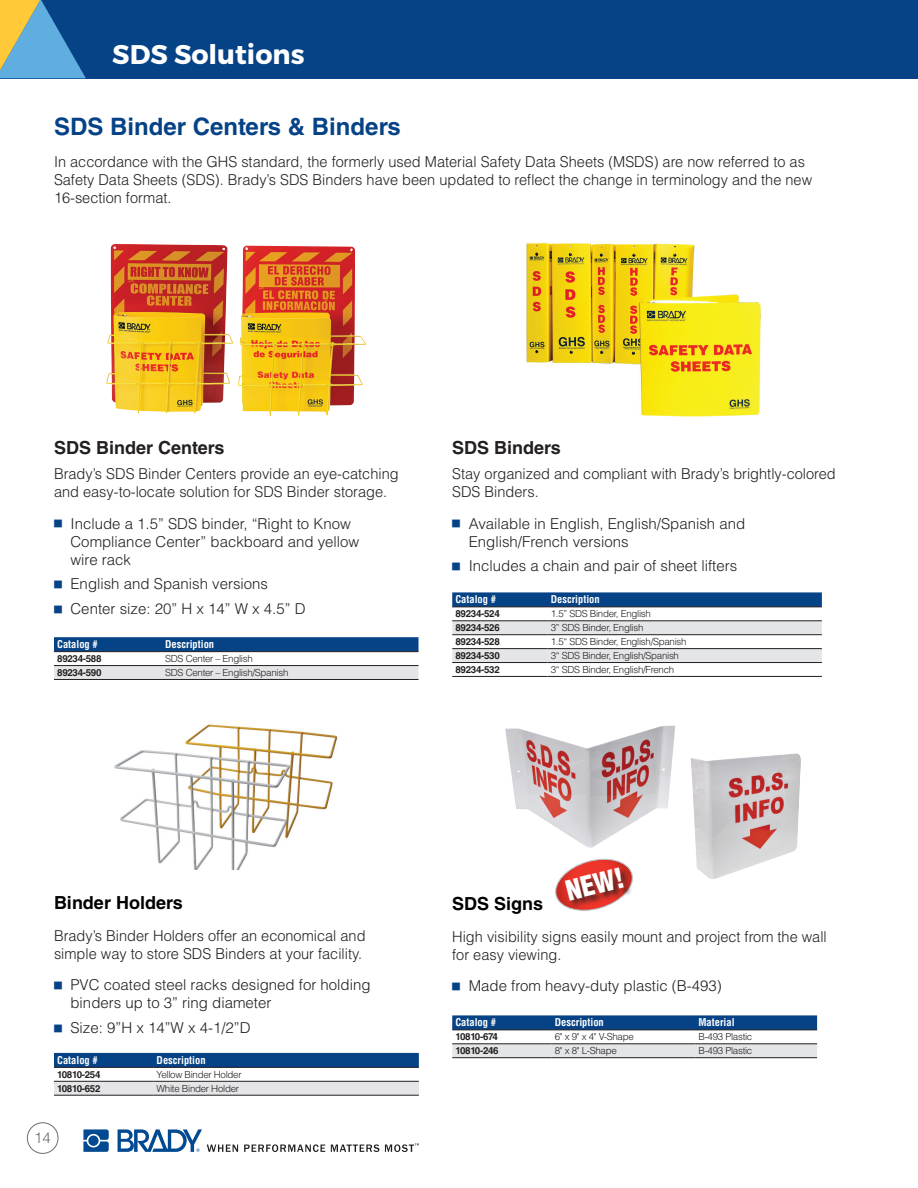
<style>
.page{position:relative;width:918px;height:1188px;background:#fff}
.page>*{position:absolute;margin:0;border:0;box-sizing:border-box;transform-origin:0 0}
.t1{font:900 condensed 27.3px "Helvetica LT Std";color:#fff}
.t2{font:700 27px "Montserrat";color:#fff}
.t3{font:700 24px "Helvetica LT Std";color:#054286}
.t4{font:700 18px "Helvetica LT Std";color:#231f20}
.t5{font:700 18px "Helvetica LT Std";color:#000}
.t6{font:300 15px/18px "Helvetica LT Std";color:#231f20}
.t7{font:300 15px "Helvetica LT Std";color:#6c6d70}
.t8{font:700 condensed 10.5px "Helvetica LT Std";color:#fff}
.t9{font:300 9.75px "Helvetica LT Std";letter-spacing:-.03em;color:#231f20}
.t10{font:700 9.75px "Helvetica LT Std";letter-spacing:-.03em;color:#231f20}
.t11{font:700 9.75px "Helvetica LT Std";letter-spacing:-.055em;color:#231f20}
</style>
<div class="page">
<svg style="left:83px;top:1129px;width:26px;height:23px"></svg>
<div style="left:88px;top:1136px;width:11px;height:10px;background:#014990;border-radius:50%"></div>
<svg style="left:118px;top:1129px;width:120px;height:23px"></svg>
<svg style="left:244px;top:1144px;width:81px;height:8px"></svg>
<svg style="left:331px;top:1144px;width:48px;height:8px"></svg>
<svg style="left:385px;top:1143px;width:34px;height:9px"></svg>
<div style="left:27px;top:1122px;width:31px;height:32px;border:1px solid #6c6d70;border-radius:50%"></div>
<div style="left:0;top:0;width:918px;height:78px;background:#054286"></div>
<svg style="left:0;top:0;width:86px;height:78px"></svg>
<img style="left:505px;top:726px;width:170px;height:122px">
<img style="left:526px;top:243px;width:235px;height:174px">
<svg style="left:452px;top:592px;width:370px;height:15px;background:#0e4685"></svg>
<svg style="left:452px;top:621px;width:370px;height:41px"></svg>
<hr style="left:452px;top:607px;width:96px;height:1px;background:#231f20">
<hr style="left:548px;top:607px;width:274px;height:1px;background:#231f20">
<hr style="left:452px;top:620px;width:96px;height:1px;background:#231f20">
<hr style="left:548px;top:620px;width:274px;height:1px;background:#231f20">
<hr style="left:452px;top:634px;width:96px;height:1px;background:#231f20">
<hr style="left:548px;top:634px;width:274px;height:1px;background:#231f20">
<hr style="left:452px;top:648px;width:96px;height:1px;background:#231f20">
<hr style="left:548px;top:648px;width:274px;height:1px;background:#231f20">
<hr style="left:452px;top:662px;width:96px;height:1px;background:#231f20">
<hr style="left:548px;top:662px;width:274px;height:1px;background:#231f20">
<hr style="left:452px;top:676px;width:96px;height:1px;background:#231f20">
<hr style="left:548px;top:676px;width:274px;height:1px;background:#231f20">
<img style="left:106px;top:244px;width:159px;height:170px">
<img style="left:238px;top:246px;width:128px;height:170px">
<svg style="left:54px;top:637px;width:364px;height:14px;background:#084487"></svg>
<svg style="left:54px;top:666px;width:364px;height:13px;background:#e1e3e5"></svg>
<hr style="left:54px;top:651px;width:108px;height:1px;background:#231f20">
<hr style="left:162px;top:651px;width:256px;height:1px;background:#231f20">
<hr style="left:54px;top:665px;width:108px;height:1px;background:#231f20">
<hr style="left:162px;top:665px;width:256px;height:1px;background:#231f20">
<hr style="left:54px;top:679px;width:108px;height:1px;background:#231f20">
<hr style="left:162px;top:679px;width:256px;height:1px;background:#231f20">
<img style="left:114px;top:724px;width:224px;height:145px">
<img style="left:691px;top:753px;width:110px;height:126px">
<svg style="left:54px;top:1053px;width:365px;height:14px;background:#054185"></svg>
<svg style="left:54px;top:1082px;width:365px;height:13px;background:#dee0e2"></svg>
<hr style="left:54px;top:1067px;width:99px;height:1px;background:#231f20">
<hr style="left:153px;top:1067px;width:144px;height:1px;background:#231f20">
<hr style="left:297px;top:1067px;width:122px;height:1px;background:#231f20">
<hr style="left:54px;top:1081px;width:99px;height:1px;background:#231f20">
<hr style="left:153px;top:1081px;width:144px;height:1px;background:#231f20">
<hr style="left:297px;top:1081px;width:122px;height:1px;background:#231f20">
<hr style="left:54px;top:1095px;width:99px;height:1px;background:#231f20">
<hr style="left:153px;top:1095px;width:144px;height:1px;background:#231f20">
<hr style="left:297px;top:1095px;width:122px;height:1px;background:#231f20">
<svg style="left:452px;top:1015px;width:365px;height:15px;background:#0e4685"></svg>
<svg style="left:452px;top:1044px;width:365px;height:13px;background:#dee0e2"></svg>
<hr style="left:452px;top:1030px;width:100px;height:1px;background:#231f20">
<hr style="left:552px;top:1030px;width:143px;height:1px;background:#231f20">
<hr style="left:695px;top:1030px;width:122px;height:1px;background:#231f20">
<hr style="left:452px;top:1043px;width:100px;height:1px;background:#231f20">
<hr style="left:552px;top:1043px;width:143px;height:1px;background:#231f20">
<hr style="left:695px;top:1043px;width:122px;height:1px;background:#231f20">
<hr style="left:452px;top:1057px;width:100px;height:1px;background:#231f20">
<hr style="left:552px;top:1057px;width:143px;height:1px;background:#231f20">
<hr style="left:695px;top:1057px;width:122px;height:1px;background:#231f20">
<svg style="left:555px;top:858px;width:73px;height:53px"></svg>
<div style="left:565px;top:867px;width:68px;height:42px;background:#231f20;opacity:.75"></div>
<h2 class="t2" style="left:112px;top:38px;width:194px">SDS Solutions</h2>
<h3 class="t3" style="left:54px;top:112px;width:348px">SDS Binder Centers &amp; Binders</h3>
<p class="t6" style="left:54px;top:152px;width:760px">In accordance with the GHS standard, the formerly used Material Safety Data Sheets (MSDS) are now referred to as<br>Safety Data Sheets (SDS). Brady’s SDS Binders have been updated to reflect the change in terminology and the new<br>16-section format.</p>
<p class="t4" style="left:54px;top:437px;width:172px">SDS Binder Centers</p>
<p class="t6" style="left:54px;top:465px;width:346px">Brady’s SDS Binder Centers provide an eye-catching and easy-to-locate solution for SDS Binder storage.</p>
<p class="t6" style="left:70px;top:514px;width:290px">Include a 1.5” SDS binder, “Right to Know<br>Compliance Center” backboard and yellow wire rack</p>
<p class="t6" style="left:70px;top:571px;width:237px;line-height:24.8px">English and Spanish versions<br>Center size: 20” H x 14” W x 4.5” D</p>
<p class="t8" style="left:57px;top:638px;width:42px">Catalog #</p>
<p class="t8" style="left:165px;top:638px;width:50px">Description</p>
<p class="t10" style="left:57px;top:653px;width:46px">89234-588</p>
<p class="t9" style="left:165px;top:653px;width:89px">SDS Center – English</p>
<p class="t10" style="left:57px;top:667px;width:46px">89234-590</p>
<p class="t9" style="left:165px;top:666px;width:125px">SDS Center – English/Spanish</p>
<p class="t4" style="left:452px;top:437px;width:110px">SDS Binders</p>
<p class="t6" style="left:452px;top:465px;width:385px">Stay organized and compliant with Brady’s brightly-colored<br>SDS Binders.</p>
<p class="t6" style="left:469px;top:514px;width:278px">Available in English, English/Spanish and<br>English/French versions</p>
<p class="t6" style="left:469px;top:557px;width:270px">Includes a chain and pair of sheet lifters</p>
<p class="t8" style="left:455px;top:593px;width:42px">Catalog #</p>
<p class="t8" style="left:551px;top:593px;width:50px">Description</p>
<p class="t10" style="left:455px;top:608px;width:46px">89234-524</p>
<p class="t9" style="left:551px;top:608px;width:102px">1.5” SDS Binder, English</p>
<p class="t10" style="left:455px;top:622px;width:46px">89234-526</p>
<p class="t9" style="left:551px;top:622px;width:94px">3” SDS Binder, English</p>
<p class="t10" style="left:455px;top:636px;width:46px">89234-528</p>
<p class="t9" style="left:551px;top:636px;width:137px">1.5“ SDS Binder, English/Spanish</p>
<p class="t10" style="left:455px;top:650px;width:46px">89234-530</p>
<p class="t9" style="left:551px;top:650px;width:130px">3“ SDS Binder, English/Spanish</p>
<p class="t10" style="left:455px;top:664px;width:46px">89234-532</p>
<p class="t9" style="left:551px;top:663px;width:125px">3“ SDS Binder, English/French</p>
<p class="t5" style="left:54px;top:892px;width:130px">Binder Holders</p>
<p class="t6" style="left:54px;top:926px;width:313px">Brady’s Binder Holders offer an economical and simple way to store SDS Binders at your facility.</p>
<p class="t6" style="left:70px;top:976px;width:302px">PVC coated steel racks designed for holding binders up to 3” ring diameter</p>
<p class="t6" style="left:70px;top:1018px;width:182px">Size: 9”H x 14”W x 4-1/2”D</p>
<p class="t8" style="left:57px;top:1054px;width:42px">Catalog #</p>
<p class="t8" style="left:157px;top:1054px;width:50px">Description</p>
<p class="t10" style="left:57px;top:1068px;width:45px">10810-254</p>
<p class="t9" style="left:157px;top:1068px;width:87px">Yellow Binder Holder</p>
<p class="t10" style="left:57px;top:1082px;width:45px">10810-652</p>
<p class="t9" style="left:157px;top:1082px;width:84px">White Binder Holder</p>
<p class="t7" style="left:34px;top:1129px;width:18px">14</p>
<h1 class="t1" style="left:562px;top:874px;width:60px;rotate:-14deg">NEW!</h1>
<p class="t5" style="left:452px;top:893px;width:93px">SDS Signs</p>
<p class="t6" style="left:452px;top:927px;width:376px">High visibility signs easily mount and project from the wall for easy viewing.</p>
<p class="t6" style="left:469px;top:977px;width:255px">Made from heavy-duty plastic (B-493)</p>
<p class="t8" style="left:455px;top:1016px;width:42px">Catalog #</p>
<p class="t8" style="left:555px;top:1016px;width:50px">Description</p>
<p class="t8" style="left:698px;top:1016px;width:38px">Material</p>
<p class="t11" style="left:455px;top:1031px;width:44px">10810-674</p>
<p class="t9" style="left:555px;top:1031px;width:80px">6" x 9" x 4" V-Shape</p>
<p class="t9" style="left:698px;top:1031px;width:55px">B-493 Plastic</p>
<p class="t10" style="left:455px;top:1045px;width:45px">10810-246</p>
<p class="t9" style="left:555px;top:1045px;width:64px">8" x 8" L-Shape</p>
<p class="t9" style="left:698px;top:1045px;width:55px">B-493 Plastic</p>
</div>
